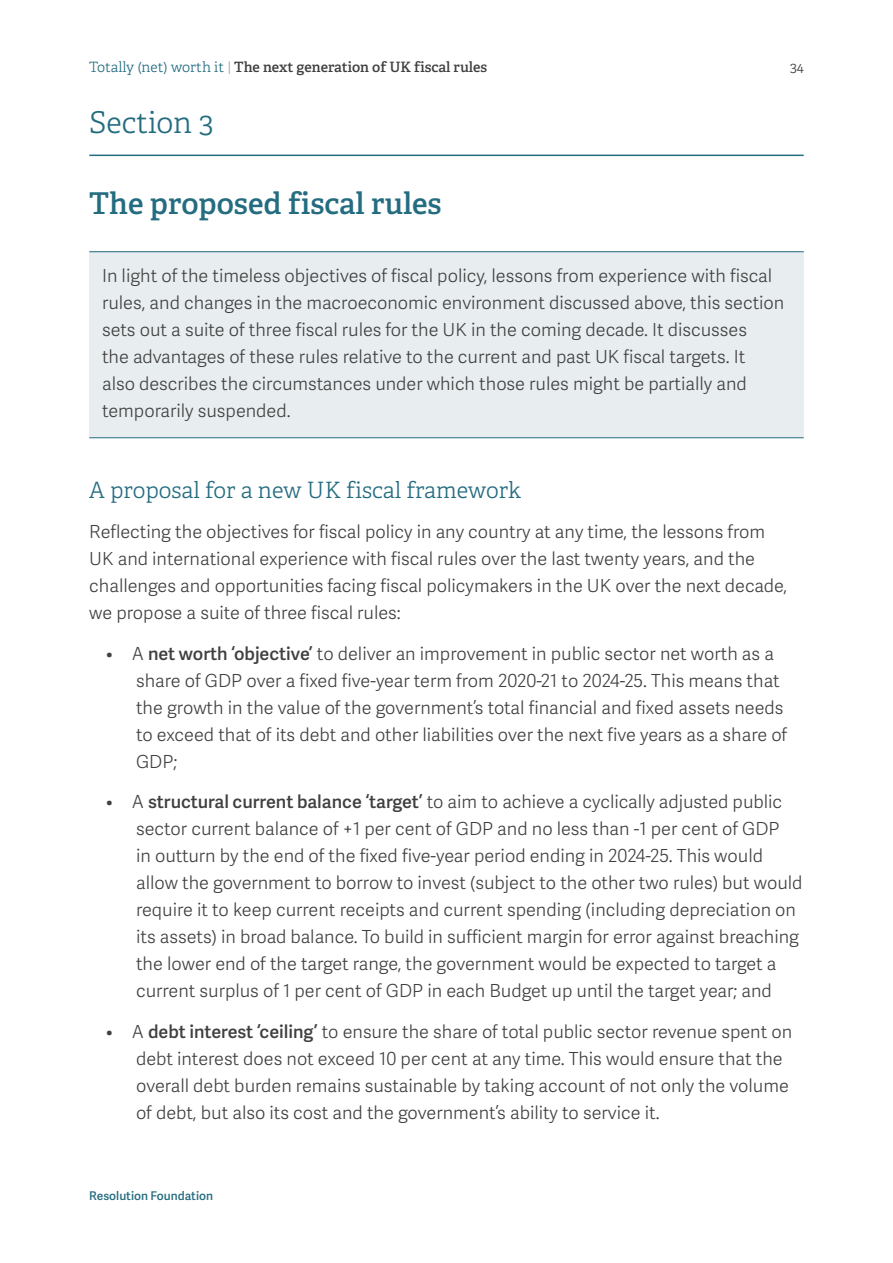
<style>
.page{position:relative;width:893px;height:1263px;background:#fff}
.page>*{position:absolute;margin:0;border:0;box-sizing:border-box;transform-origin:0 0}
.Heading_2__Section_T{font:30px "Adelle PE Sb";color:#246c80}
.Heading_1__Section_N{font:30px "Adelle PE Lt";color:#246c80}
.Heading_3__Section_B{font:22.5px "Adelle PE Lt";color:#246c80}
.Section_intro{font:18px/27px "Adelle Sans Lt";color:#404040}
.Normal__Section_Body{font:18px/27px "Adelle Sans Lt";color:#404040}
.t1{font:14.25px "Adelle PE Sb";color:#404040}
.t2{font:14.25px "Adelle PE Lt";color:#404040}
.t3{font:12px "Adelle Sans Sb";color:#246c80}
.s1{font-family:"Adelle PE Lt";color:#246c80}
.s2{font-family:"Adelle Sans Lt";color:#9f9f9f}
.s3{font-family:"Adelle PE Lt"}
.s4{font-family:"Adelle Sans Sb"}
</style>
<div class="page">
<hr style="left:89px;top:155px;width:715px;height:1px;background:#246c80">
<div style="left:89px;top:252px;width:715px;height:186px;background:#e8edf0"></div>
<hr style="left:89px;top:437px;width:715px;height:1px;background:#246c80">
<hr style="left:89px;top:251px;width:715px;height:1px;background:#246c80">
<p class="t1" style="left:89px;top:57px;width:399px"><span class="s1">Totally (net) worth it</span> <span class="s2">|</span> The next generation of UK fiscal rules</p>
<p class="Heading_1__Section_N" style="left:89px;top:101px;width:126px">Section 3</p>
<p class="Heading_2__Section_T" style="left:89px;top:182px;width:354px">The proposed fiscal rules</p>
<p class="t2" style="left:790px;top:57px;width:15px">34</p>
<p class="Section_intro" style="left:102px;top:261px;width:684px">In light of the timeless objectives of fiscal policy, lessons from experience with fiscal rules, and changes in the macroeconomic environment discussed above, this section sets out a suite of three fiscal rules for the UK in the coming decade. It discusses<br>the advantages of these rules relative to the current and past UK fiscal targets. It<br>also describes the circumstances under which those rules might be partially and temporarily suspended.</p>
<p class="Heading_3__Section_B" style="left:89px;top:474px;width:433px">A proposal for a new UK fiscal framework</p>
<p class="Normal__Section_Body" style="left:89px;top:518px;width:699px">Reflecting the objectives for fiscal policy in any country at any time, the lessons from UK and international experience with fiscal rules over the last twenty years, and the challenges and opportunities facing fiscal policymakers in the UK over the next decade, we propose a suite of three fiscal rules:</p>
<p class="Section_intro" style="left:136px;top:639px;width:653px;text-indent:-30px"><span class="s3">•</span> A <span class="s4">net worth ‘objective’</span> to deliver an improvement in public sector net worth as a share of GDP over a fixed five-year term from 2020-21 to 2024-25. This means that the growth in the value of the government’s total financial and fixed assets needs to exceed that of its debt and other liabilities over the next five years as a share of GDP;</p>
<p class="Section_intro" style="left:136px;top:788px;width:668px;text-indent:-30px"><span class="s3">•</span> A <span class="s4">structural current balance ‘target’</span> to aim to achieve a cyclically adjusted public sector current balance of +1 per cent of GDP and no less than -1 per cent of GDP<br>in outturn by the end of the fixed five-year period ending in 2024-25. This would allow the government to borrow to invest (subject to the other two rules) but would require it to keep current receipts and current spending (including depreciation on its assets) in broad balance. To build in sufficient margin for error against breaching the lower end of the target range, the government would be expected to target a current surplus of 1 per cent of GDP in each Budget up until the target year; and</p>
<p class="Section_intro" style="left:136px;top:1017px;width:658px;text-indent:-30px"><span class="s3">•</span> A <span class="s4">debt interest ‘ceiling’</span> to ensure the share of total public sector revenue spent on debt interest does not exceed 10 per cent at any time. This would ensure that the overall debt burden remains sustainable by taking account of not only the volume of debt, but also its cost and the government’s ability to service it.</p>
<p class="t3" style="left:89px;top:1187px;width:125px">Resolution Foundation</p>
</div>
